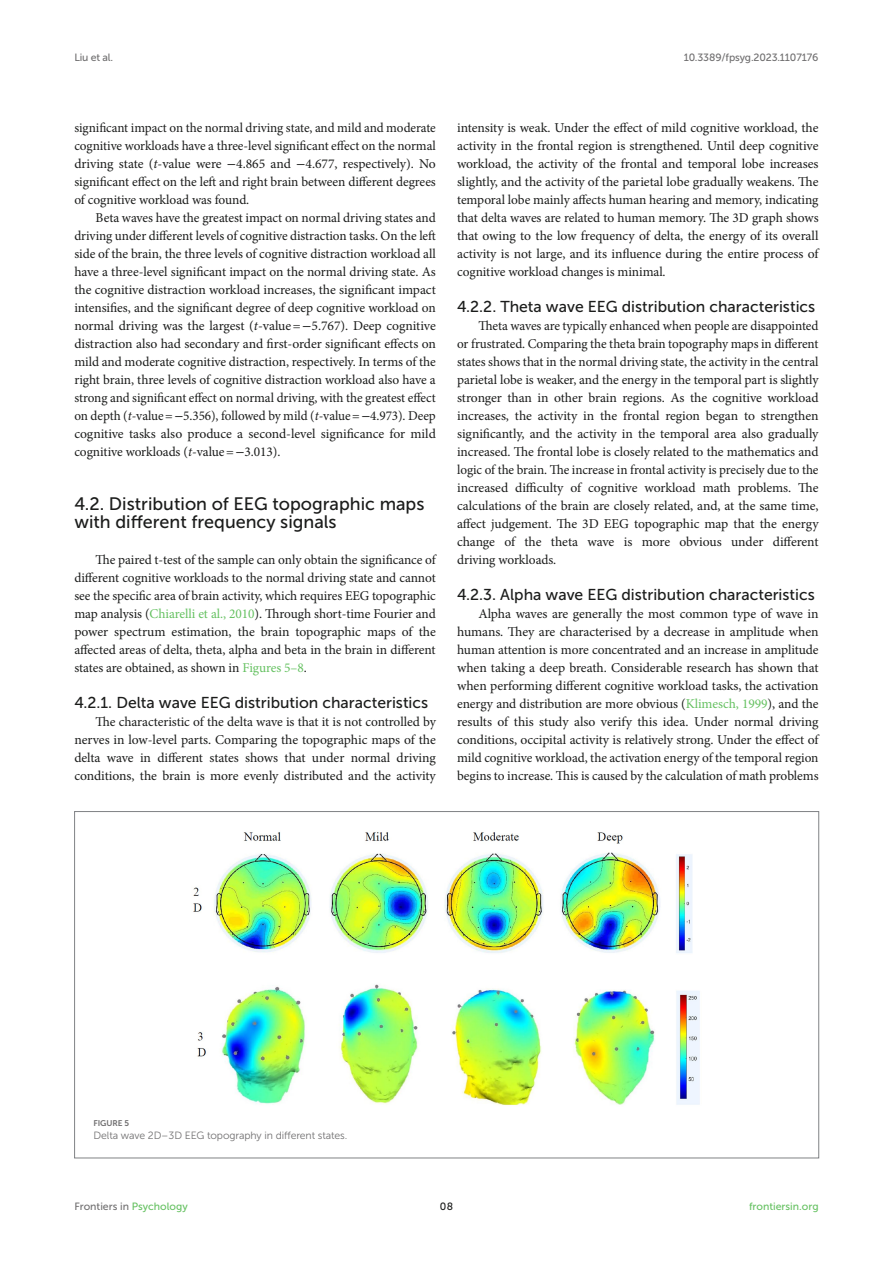
<style>
.page{position:relative;width:893px;height:1263px;background:#fff}
.page>*{position:absolute;margin:0;border:0;box-sizing:border-box;transform-origin:0 0}
.HEAD_2{font:18px/18px "Museo Sans 500";color:#1b1c1b}
.HEAD_3{font:15.75px "Museo Sans 500";color:#1b1c1b}
.TEXT_FLUSH{font:13.5px/18px "Minion Pro";letter-spacing:-.01em;color:#1b1c1b;text-align:justify}
.TEXT{font:13.5px/18px "Minion Pro";letter-spacing:-.005em;color:#1b1c1b;text-align:justify}
.t1{font:10.5px "Museo Sans 500";letter-spacing:-.015em;color:#706f70}
.FIG_LEG{font:10.5px "Museo Sans 300";letter-spacing:-.01em;color:#706f70}
.t2{font:10.5px "Museo Sans 500";color:#65c161}
.t3{font:10.5px "Museo Sans 500";color:#1b1c1b}
.FIG_HD{font:8.25px "Museo Sans 700";letter-spacing:-.01em;color:#706f70}
.s1{font-style:italic}
.s2{font-family:"STIX General"}
.s3{color:#65c161}
</style>
<div class="page">
<img style="left:193px;top:832px;width:507px;height:274px">
<p class="t1" style="left:74px;top:51px;width:40px">Liu et al.</p>
<p class="t1" style="left:684px;top:51px;width:136px">10.3389/fpsyg.2023.1107176</p>
<p class="TEXT" style="left:74px;top:119px;width:363px">significant impact on the normal driving state, and mild and moderate cognitive workloads have a three-level significant effect on the normal driving state (<span class="s1">t</span>-value were <span class="s2">−</span>4.865 and <span class="s2">−</span>4.677, respectively). No significant effect on the left and right brain between different degrees of cognitive workload was found.</p>
<p class="TEXT" style="left:74px;top:209px;width:363px;text-indent:21px">Beta waves have the greatest impact on normal driving states and driving under different levels of cognitive distraction tasks. On the left side of the brain, the three levels of cognitive distraction workload all have a three-level significant impact on the normal driving state. As the cognitive distraction workload increases, the significant impact intensifies, and the significant degree of deep cognitive workload on normal driving was the largest (<span class="s1">t</span>-value=<span class="s2">−</span>5.767). Deep cognitive distraction also had secondary and first-order significant effects on mild and moderate cognitive distraction, respectively. In terms of the right brain, three levels of cognitive distraction workload also have a strong and significant effect on normal driving, with the greatest effect on depth (<span class="s1">t</span>-value=<span class="s2">−</span>5.356), followed by mild (<span class="s1">t</span>-value=<span class="s2">−</span>4.973). Deep cognitive tasks also produce a second-level significance for mild cognitive workloads (<span class="s1">t</span>-value=<span class="s2">−</span>3.013).</p>
<p class="HEAD_2" style="left:74px;top:495px;width:352px">4.2. Distribution of EEG topographic maps with different frequency signals</p>
<p class="TEXT_FLUSH" style="left:74px;top:551px;width:363px;text-indent:21px">The paired t-test of the sample can only obtain the significance of different cognitive workloads to the normal driving state and cannot see the specific area of brain activity, which requires EEG topographic map analysis (<span class="s3">Chiarelli et al., 2010</span>). Through short-time Fourier and power spectrum estimation, the brain topographic maps of the affected areas of delta, theta, alpha and beta in the brain in different states are obtained, as shown in <span class="s3">Figures 5–8</span>.</p>
<p class="HEAD_3" style="left:74px;top:694px;width:355px">4.2.1. Delta wave EEG distribution characteristics</p>
<p class="TEXT_FLUSH" style="left:74px;top:713px;width:363px;text-indent:21px">The characteristic of the delta wave is that it is not controlled by nerves in low-level parts. Comparing the topographic maps of the delta wave in different states shows that under normal driving conditions, the brain is more evenly distributed and the activity</p>
<p class="TEXT_FLUSH" style="left:457px;top:119px;width:363px">intensity is weak. Under the effect of mild cognitive workload, the activity in the frontal region is strengthened. Until deep cognitive workload, the activity of the frontal and temporal lobe increases slightly, and the activity of the parietal lobe gradually weakens. The temporal lobe mainly affects human hearing and memory, indicating that delta waves are related to human memory. The 3D graph shows that owing to the low frequency of delta, the energy of its overall activity is not large, and its influence during the entire process of cognitive workload changes is minimal.</p>
<p class="HEAD_3" style="left:457px;top:298px;width:360px">4.2.2. Theta wave EEG distribution characteristics</p>
<p class="TEXT_FLUSH" style="left:457px;top:317px;width:363px;text-indent:21px">Theta waves are typically enhanced when people are disappointed or frustrated. Comparing the theta brain topography maps in different states shows that in the normal driving state, the activity in the central parietal lobe is weaker, and the energy in the temporal part is slightly stronger than in other brain regions. As the cognitive workload increases, the activity in the frontal region began to strengthen significantly, and the activity in the temporal area also gradually increased. The frontal lobe is closely related to the mathematics and logic of the brain. The increase in frontal activity is precisely due to the increased difficulty of cognitive workload math problems. The calculations of the brain are closely related, and, at the same time, affect judgement. The 3D EEG topographic map that the energy change of the theta wave is more obvious under different driving workloads.</p>
<p class="HEAD_3" style="left:457px;top:586px;width:359px">4.2.3. Alpha wave EEG distribution characteristics</p>
<p class="TEXT_FLUSH" style="left:457px;top:605px;width:363px;text-indent:21px">Alpha waves are generally the most common type of wave in humans. They are characterised by a decrease in amplitude when human attention is more concentrated and an increase in amplitude when taking a deep breath. Considerable research has shown that when performing different cognitive workload tasks, the activation energy and distribution are more obvious (<span class="s3">Klimesch, 1999</span>), and the results of this study also verify this idea. Under normal driving conditions, occipital activity is relatively strong. Under the effect of mild cognitive workload, the activation energy of the temporal region begins to increase. This is caused by the calculation of math problems</p>
<p class="FIG_HD" style="left:94px;top:1118px;width:37px">FIGURE 5</p>
<p class="FIG_LEG" style="left:94px;top:1130px;width:255px">Delta wave 2D–3D EEG topography in different states.</p>
<p class="t1" style="left:74px;top:1200px;width:115px">Frontiers in <span class="s3">Psychology</span></p>
<p class="t3" style="left:440px;top:1200px;width:15px">08</p>
<p class="t2" style="left:749px;top:1200px;width:71px">frontiersin.org</p>
</div>
